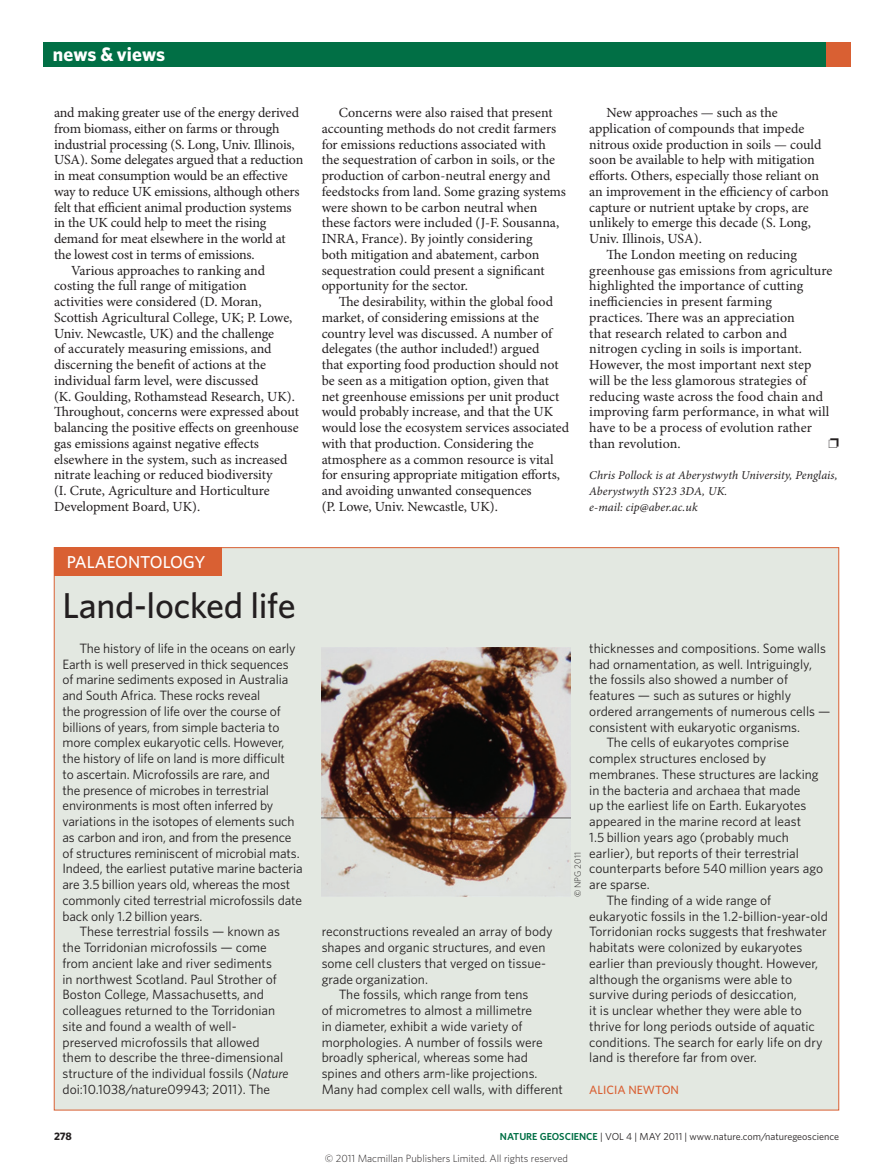
<style>
.page{position:relative;width:893px;height:1174px;background:#fff}
.page>*{position:absolute;margin:0;border:0;box-sizing:border-box;transform-origin:0 0}
.Pic_story_title{font:500 36px "Whitney";letter-spacing:-.01em;color:#231f20}
.t1{font:700 19.5px "Whitney";color:#fff}
.Pic_story_subject{font:500 17.25px "Whitney";color:#fff}
.Body_text{font:13.95px/15.8px "Minion Pro";color:#231f20}
.Pic_story_body_text{font:13.5px/15.8px "Whitney";color:#231f20}
.Author_information{font:italic 12px/15.8px "Minion Pro";letter-spacing:.005em;color:#231f20}
.Pic_story_author{font:500 12px "Whitney";color:#d96033}
.t2{font:700 10.8px "Whitney";color:#231f20}
.t3{font:300 10.5px "Whitney";color:#231f20}
.t4{font:10.2px "Whitney";color:#231f20}
.Picture_credit{font:300 9px "Whitney";color:#231f20}
.s1{font-style:italic}
.s2{font-weight:400}
.s3{font-weight:600;color:#016f45}
</style>
<div class="page">
<div style="left:43px;top:43px;width:807px;height:24px;background:#016f45"></div>
<div style="left:826px;top:43px;width:24px;height:24px;background:#d96033"></div>
<div style="left:54px;top:547px;width:785px;height:563px;background:#e3e8e1;border:1px solid #d96033"></div>
<div style="left:54px;top:547px;width:167px;height:28px;background:#d96033"></div>
<img style="left:322px;top:647px;width:248px;height:250px">
<p class="t1" style="left:53px;top:41px;width:114px">news &amp; views</p>
<p class="Body_text" style="left:54px;top:105px;width:251px">and making greater use of the energy derived from biomass, either on farms or through industrial processing (S. Long, Univ. Illinois, USA). Some delegates argued that a reduction in meat consumption would be an effective way to reduce UK emissions, although others felt that efficient animal production systems in the UK could help to meet the rising demand for meat elsewhere in the world at the lowest cost in terms of emissions.</p>
<p class="Body_text" style="left:54px;top:263px;width:246px;text-indent:17px">Various approaches to ranking and costing the full range of mitigation activities were considered (D. Moran, Scottish Agricultural College, UK; P. Lowe, Univ. Newcastle, UK) and the challenge<br>of accurately measuring emissions, and discerning the benefit of actions at the individual farm level, were discussed<br>(K. Goulding, Rothamstead Research, UK).<br>Throughout, concerns were expressed about balancing the positive effects on greenhouse gas emissions against negative effects elsewhere in the system, such as increased nitrate leaching or reduced biodiversity<br>(I. Crute, Agriculture and Horticulture Development Board, UK).</p>
<p class="Pic_story_subject" style="left:67px;top:551px;width:140px">PALAEONTOLOGY</p>
<p class="Pic_story_title" style="left:63px;top:581px;width:235px">Land-locked life</p>
<p class="Pic_story_body_text" style="left:63px;top:640px;width:242px;text-indent:17px">The history of life in the oceans on early Earth is well preserved in thick sequences of marine sediments exposed in Australia and South Africa. These rocks reveal<br>the progression of life over the course of billions of years, from simple bacteria to more complex eukaryotic cells. However, the history of life on land is more difficult<br>to ascertain. Microfossils are rare, and<br>the presence of microbes in terrestrial environments is most often inferred by variations in the isotopes of elements such as carbon and iron, and from the presence of structures reminiscent of microbial mats.<br>Indeed, the earliest putative marine bacteria are 3.5 billion years old, whereas the most commonly cited terrestrial microfossils date back only 1.2 billion years.</p>
<p class="Pic_story_body_text" style="left:63px;top:923px;width:228px;text-indent:17px">These terrestrial fossils — known as the Torridonian microfossils — come from ancient lake and river sediments<br>in northwest Scotland. Paul Strother of Boston College, Massachusetts, and colleagues returned to the Torridonian site and found a wealth of well&shy;preserved microfossils that allowed them to describe the three-dimensional structure of the individual fossils (<span class="s1">Nature </span>doi:10.1038/nature09943; 2011). The</p>
<p class="Body_text" style="left:322px;top:105px;width:246px;text-indent:17px">Concerns were also raised that present accounting methods do not credit farmers for emissions reductions associated with the sequestration of carbon in soils, or the production of carbon-neutral energy and feedstocks from land. Some grazing systems were shown to be carbon neutral when these factors were included (J-F. Sousanna, INRA, France). By jointly considering<br>both mitigation and abatement, carbon sequestration could present a significant opportunity for the sector.</p>
<p class="Body_text" style="left:322px;top:294px;width:249px;text-indent:17px">The desirability, within the global food market, of considering emissions at the country level was discussed. A number of delegates (the author included!) argued<br>that exporting food production should not be seen as a mitigation option, given that net greenhouse emissions per unit product would probably increase, and that the UK would lose the ecosystem services associated with that production. Considering the atmosphere as a common resource is vital for ensuring appropriate mitigation efforts, and avoiding unwanted consequences<br>(P. Lowe, Univ. Newcastle, UK).</p>
<p class="Body_text" style="left:589px;top:105px;width:241px;text-indent:17px">New approaches — such as the application of compounds that impede nitrous oxide production in soils — could soon be available to help with mitigation efforts. Others, especially those reliant on an improvement in the efficiency of carbon capture or nutrient uptake by crops, are unlikely to emerge this decade (S. Long, Univ. Illinois, USA).</p>
<p class="Body_text" style="left:589px;top:247px;width:245px;text-indent:17px">The London meeting on reducing greenhouse gas emissions from agriculture highlighted the importance of cutting inefficiencies in present farming<br>practices. There was an appreciation<br>that research related to carbon and nitrogen cycling in soils is important.<br>However, the most important next step will be the less glamorous strategies of reducing waste across the food chain and improving farm performance, in what will have to be a process of evolution rather than revolution.</p>
<p class="Author_information" style="left:589px;top:468px;width:250px">Chris Pollock is at Aberystwyth University, Penglais,<br>Aberystwyth SY23 3DA, UK.<br>e-mail: cip@aber.ac.uk</p>
<p class="Pic_story_body_text" style="left:322px;top:923px;width:233px">reconstructions revealed an array of body shapes and organic structures, and even some cell clusters that verged on tissue&shy;grade organization.</p>
<p class="Pic_story_body_text" style="left:322px;top:986px;width:243px;text-indent:17px">The fossils, which range from tens<br>of micrometres to almost a millimetre<br>in diameter, exhibit a wide variety of morphologies. A number of fossils were broadly spherical, whereas some had spines and others arm-like projections.<br>Many had complex cell walls, with different</p>
<p class="Picture_credit" style="left:572px;top:897px;width:47px;rotate:-90deg"><span class="s2">©</span> NPG 2011</p>
<p class="Pic_story_body_text" style="left:589px;top:640px;width:243px">thicknesses and compositions. Some walls had ornamentation, as well. Intriguingly, the fossils also showed a number of features — such as sutures or highly ordered arrangements of numerous cells — consistent with eukaryotic organisms.</p>
<p class="Pic_story_body_text" style="left:589px;top:734px;width:235px;text-indent:17px">The cells of eukaryotes comprise complex structures enclosed by membranes. These structures are lacking in the bacteria and archaea that made<br>up the earliest life on Earth. Eukaryotes appeared in the marine record at least<br>1.5 billion years ago (probably much earlier), but reports of their terrestrial counterparts before 540 million years ago are sparse.</p>
<p class="Pic_story_body_text" style="left:589px;top:892px;width:240px;text-indent:17px">The finding of a wide range of eukaryotic fossils in the 1.2-billion-year-old Torridonian rocks suggests that freshwater habitats were colonized by eukaryotes earlier than previously thought. However, although the organisms were able to survive during periods of desiccation,<br>it is unclear whether they were able to thrive for long periods outside of aquatic conditions. The search for early life on dry land is therefore far from over.</p>
<p class="Pic_story_author" style="left:589px;top:1081px;width:91px">ALICIA NEWTON</p>
<p class="t2" style="left:54px;top:1129px;width:19px">278</p>
<p class="t4" style="left:500px;top:1129px;width:341px"><span class="s3">NATURE GEOSCIENCE</span> | VOL 4 | MAY 2011 | www.nature.com/naturegeoscience</p>
<p class="t3" style="left:325px;top:1151px;width:245px">© 2011 Macmillan Publishers Limited. All rights reserved</p>
</div>
